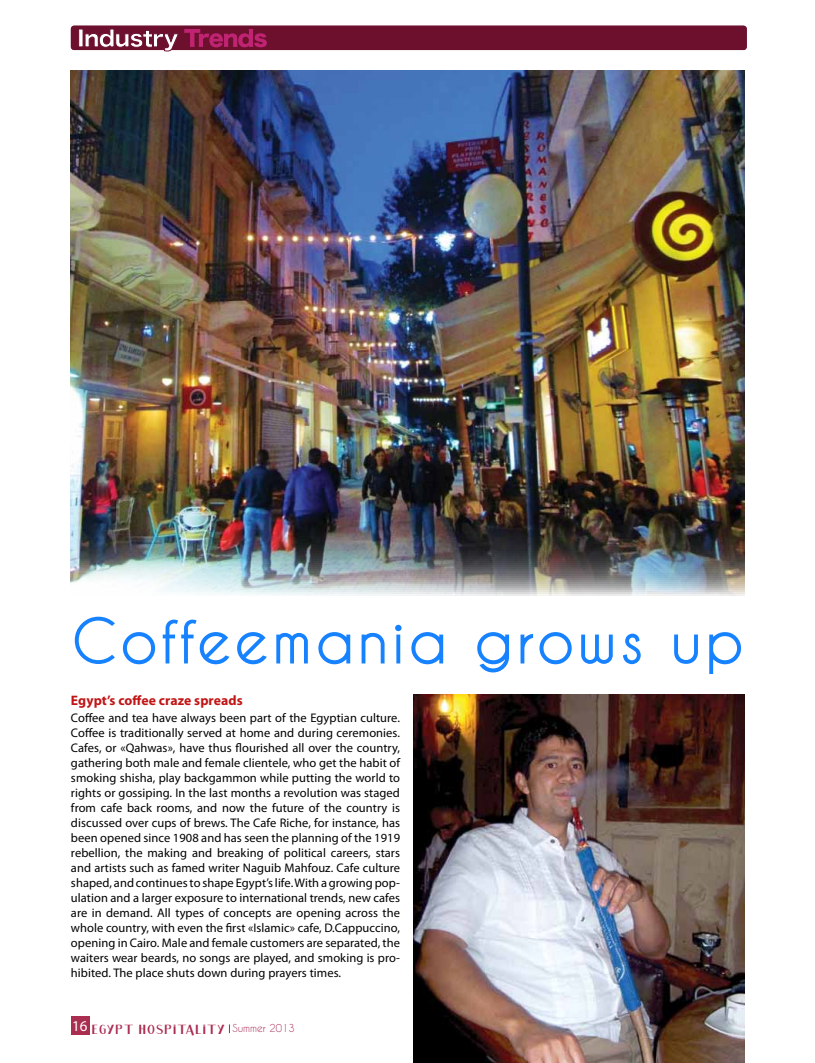
<style>
.page{position:relative;width:815px;height:1063px;background:#fff}
.page>*{position:absolute;margin:0;border:0;box-sizing:border-box;transform-origin:0 0}
.t1{font:700 62.5px "Caviar Dreams";letter-spacing:.035em;color:#1682ff}
.t2{font:14.88px "Sandwich";letter-spacing:.12em;color:#a92b50}
.t3{font:700 13.75px "Myriad Pro";letter-spacing:.005em;color:#c11516}
.t4{font:12.5px/15px "Myriad Pro";letter-spacing:.005em;color:#000;text-align:justify}
.s1{font-family:"Caviar Dreams";font-size:10.25px}
</style>
<div class="page">
<div style="left:71px;top:1016px;width:18px;height:19px;background:#a92e50"></div>
<div style="left:71px;top:26px;width:676px;height:24px;background:#6c102e;border-radius:3px"></div>
<svg style="left:77px;top:29px;width:190px;height:23px"></svg>
<img style="left:413px;top:694px;width:331px;height:369px">
<img style="left:71px;top:71px;width:673px;height:525px">
<h1 class="t1" style="left:71px;top:606px;width:675px">Coffeemania grows up</h1>
<p class="t3" style="left:71px;top:691px;width:173px">Egypt’s coffee craze spreads</p>
<p class="t4" style="left:71px;top:710px;width:331px">Coffee and tea have always been part of the Egyptian culture.<br>Coffee is traditionally served at home and during ceremonies.<br>Cafes, or «Qahwas», have thus flourished all over the country, gathering both male and female clientele, who get the habit of smoking shisha, play backgammon while putting the world to rights or gossiping. In the last months a revolution was staged from cafe back rooms, and now the future of the country is discussed over cups of brews. The Cafe Riche, for instance, has been opened since 1908 and has seen the planning of the 1919 rebellion, the making and breaking of political careers, stars and artists such as famed writer Naguib Mahfouz. Cafe culture shaped, and continues to shape Egypt’s life. With a growing pop&shy;ulation and a larger exposure to international trends, new cafes are in demand. All types of concepts are opening across the whole country, with even the first «Islamic» cafe, D.Cappuccino, opening in Cairo. Male and female customers are separated, the waiters wear beards, no songs are played, and smoking is pro&shy;hibited. The place shuts down during prayers times.</p>
<p class="t2" style="left:72px;top:1020px;width:224px"><sup>16</sup> EGYPT HOSPITALITY <span class="s1">Summer 2013</span></p>
</div>
